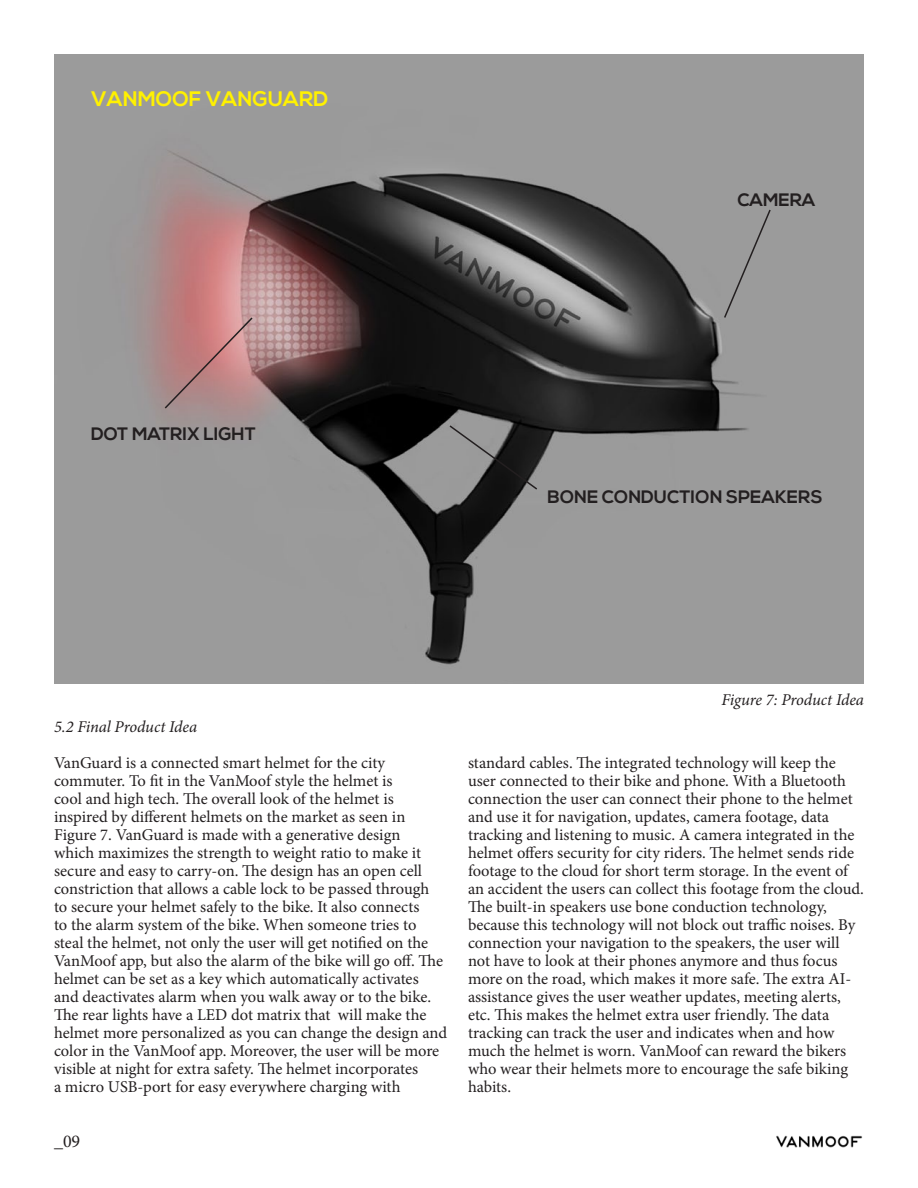
<style>
.page{position:relative;width:918px;height:1188px;background:#fff}
.page>*{position:absolute;margin:0;border:0;box-sizing:border-box;transform-origin:0 0}
.t1{font:700 21px "Nexa";color:#fff101}
.t2{font:700 18px "Nexa";color:#231f20}
.t3{font:18px "Minion Pro";color:#231f20}
.t4{font:16.5px/18px "Minion Pro";color:#231f20}
.t5{font:italic 16.5px "Minion Pro";letter-spacing:-.005em;color:#231f20}
</style>
<div class="page">
<img style="left:776px;top:1135px;width:87px;height:13px">
<img style="left:54px;top:54px;width:810px;height:630px">
<svg style="left:448px;top:424px;width:91px;height:67px;background:#5c5c5c"></svg>
<svg style="left:163px;top:316px;width:91px;height:94px;background:#bb8585"></svg>
<div style="left:723px;top:208px;width:49px;height:111px;background:#9b9b9b"></div>
<p class="t1" style="left:91px;top:86px;width:239px">VANMOOF VANGUARD</p>
<p class="t2" style="left:91px;top:423px;width:166px">DOT MATRIX LIGHT</p>
<p class="t2" style="left:738px;top:189px;width:79px">CAMERA</p>
<p class="t2" style="left:548px;top:486px;width:277px">BONE CONDUCTION SPEAKERS</p>
<p class="t5" style="left:721px;top:688px;width:144px">Figure 7: Product Idea</p>
<p class="t5" style="left:54px;top:715px;width:145px">5.2 Final Product Idea</p>
<p class="t4" style="left:54px;top:754px;width:395px">VanGuard is a connected smart helmet for the city commuter. To fit in the VanMoof style the helmet is<br>cool and high tech. The overall look of the helmet is inspired by different helmets on the market as seen in Figure 7. VanGuard is made with a generative design<br>which maximizes the strength to weight ratio to make it secure and easy to carry-on. The design has an open cell constriction that allows a cable lock to be passed through<br>to secure your helmet safely to the bike. It also connects<br>to the alarm system of the bike. When someone tries to steal the helmet, not only the user will get notified on the VanMoof app, but also the alarm of the bike will go off. The helmet can be set as a key which automatically activates and deactivates alarm when you walk away or to the bike.<br>The rear lights have a LED dot matrix that will make the helmet more personalized as you can change the design and color in the VanMoof app. Moreover, the user will be more visible at night for extra safety. The helmet incorporates<br>a micro USB-port for easy everywhere charging with</p>
<p class="t4" style="left:468px;top:754px;width:397px">standard cables. The integrated technology will keep the user connected to their bike and phone. With a Bluetooth connection the user can connect their phone to the helmet and use it for navigation, updates, camera footage, data tracking and listening to music. A camera integrated in the helmet offers security for city riders. The helmet sends ride footage to the cloud for short term storage. In the event of an accident the users can collect this footage from the cloud.<br>The built-in speakers use bone conduction technology, because this technology will not block out traffic noises. By connection your navigation to the speakers, the user will not have to look at their phones anymore and thus focus more on the road, which makes it more safe. The extra AI&shy;assistance gives the user weather updates, meeting alerts, etc. This makes the helmet extra user friendly. The data tracking can track the user and indicates when and how much the helmet is worn. VanMoof can reward the bikers who wear their helmets more to encourage the safe biking habits.</p>
<p class="t3" style="left:54px;top:1129px;width:28px">_09</p>
</div>
